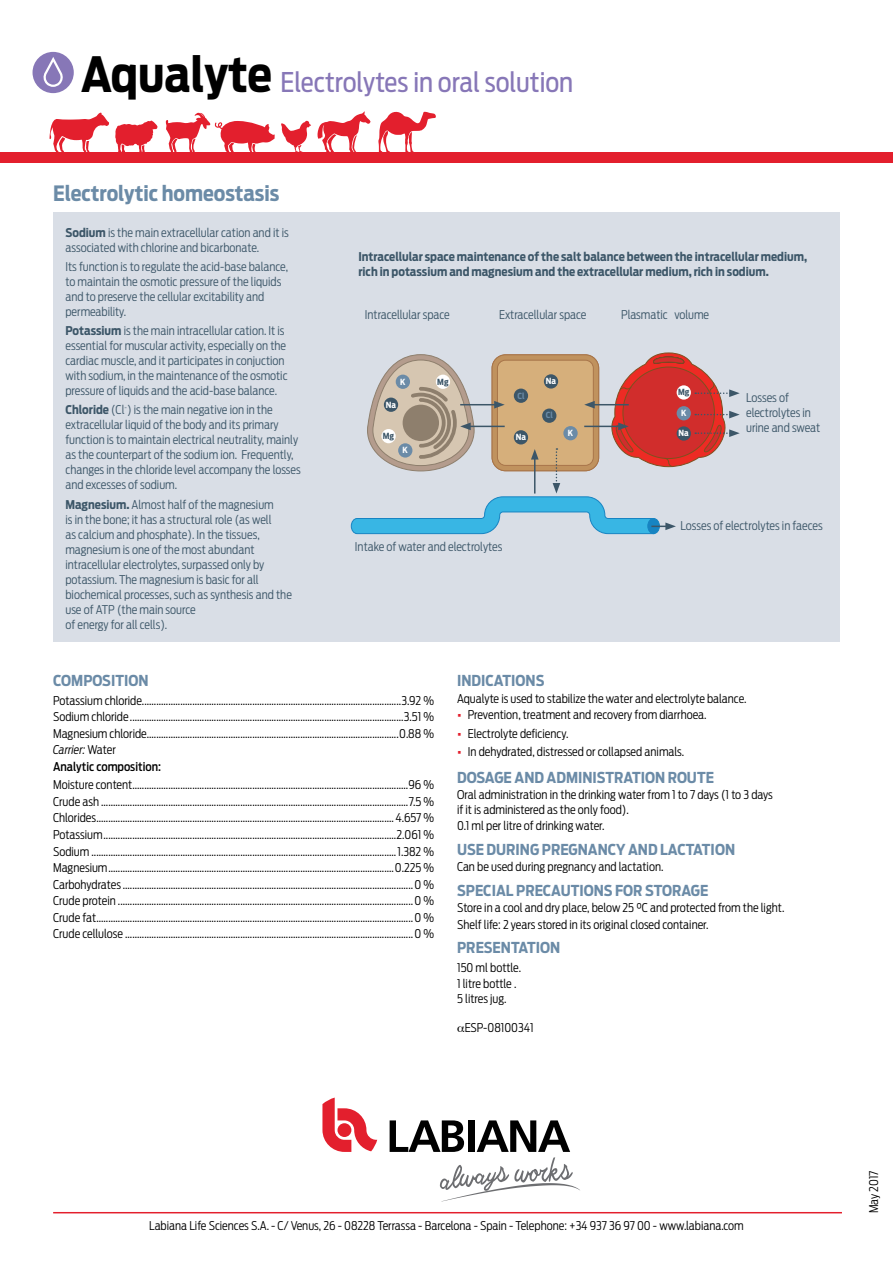
<style>
.page{position:relative;width:893px;height:1263px;background:#fff}
.page>*{position:absolute;margin:0;border:0;box-sizing:border-box;transform-origin:0 0}
.t1{font:27px "Antenna Cond";color:#8777b7}
.t2{font:700 21px "Antenna Cond";color:#6b8ba7}
.t3{font:700 15px "Antenna Cond";color:#6b8ba7}
.t4{font:300 12px/16.5px "Antenna Cond";color:#000}
.t5{font:300 12px/15px "Antenna Cond";color:#3c5668}
.t6{font:700 12px/15px "Antenna Cond";color:#3c5668}
.t7{font:700 8.4px "Antenna Cond";color:#fff}
.t8{font:700 8.4px "Antenna Cond";color:#3c5668}
.t9{font:700 8.4px "Antenna Cond";color:#6b8ba7}
.s1{font-weight:700;font-size:48px;color:#000}
.s2{font-weight:700}
.s3{font-style:italic}
.s4{font-weight:500}
.s5{font-family:"Antenna";font-weight:700;color:#e31f2d}
</style>
<div class="page">
<div style="left:0;top:152px;width:893px;height:11px;background:#e31f2d"></div>
<hr style="left:53px;top:1212px;width:789px;height:1px;background:#e31f2d">
<div style="left:33px;top:52px;width:41px;height:41px;background:#8777b7;border-radius:50%"></div>
<svg style="left:43px;top:57px;width:20px;height:30px"></svg>
<svg style="left:49px;top:113px;width:60px;height:39px"></svg>
<svg style="left:115px;top:121px;width:43px;height:31px"></svg>
<svg style="left:317px;top:111px;width:54px;height:41px"></svg>
<svg style="left:378px;top:111px;width:58px;height:41px"></svg>
<svg style="left:281px;top:121px;width:30px;height:31px"></svg>
<svg style="left:165px;top:113px;width:110px;height:39px"></svg>
<div style="left:53px;top:213px;width:787px;height:429px;background:#d9dee6"></div>
<svg style="left:350px;top:352px;width:390px;height:183px"></svg>
<div style="left:381px;top:429px;width:15px;height:14px;background:#fff;border-radius:50%"></div>
<div style="left:436px;top:375px;width:14px;height:14px;background:#fff;border-radius:50%"></div>
<div style="left:396px;top:375px;width:14px;height:14px;background:#6b8ba7;border-radius:50%"></div>
<div style="left:398px;top:443px;width:14px;height:15px;background:#6b8ba7;border-radius:50%"></div>
<div style="left:384px;top:398px;width:14px;height:14px;background:#3c5668;border-radius:50%"></div>
<div style="left:544px;top:374px;width:14px;height:15px;background:#3c5668;border-radius:50%"></div>
<div style="left:514px;top:430px;width:14px;height:14px;background:#3c5668;border-radius:50%"></div>
<div style="left:563px;top:426px;width:15px;height:14px;background:#6b8ba7;border-radius:50%"></div>
<div style="left:514px;top:389px;width:14px;height:14px;background:#3c5668;border-radius:50%"></div>
<div style="left:542px;top:408px;width:14px;height:15px;background:#3c5668;border-radius:50%"></div>
<div style="left:677px;top:385px;width:14px;height:15px;background:#fff;border-radius:50%"></div>
<div style="left:677px;top:406px;width:14px;height:14px;background:#6b8ba7;border-radius:50%"></div>
<div style="left:677px;top:426px;width:14px;height:15px;background:#3c5668;border-radius:50%"></div>
<svg style="left:322px;top:1097px;width:55px;height:55px"></svg>
<svg style="left:390px;top:1120px;width:190px;height:81px"></svg>
<h1 class="t1" style="left:81px;top:66px;width:494px"><span class="s1">Aqualyte</span> Electrolytes in oral solution</h1>
<h2 class="t2" style="left:53px;top:181px;width:228px">Electrolytic homeostasis</h2>
<p class="t5" style="left:65px;top:225px;width:225px"><span class="s2">Sodium</span> is the main extracellular cation and it is associated with chlorine and bicarbonate.</p>
<p class="t5" style="left:65px;top:259px;width:224px">Its function is to regulate the acid-base balance, to maintain the osmotic pressure of the liquids and to preserve the cellular excitability and permeability.</p>
<p class="t5" style="left:65px;top:323px;width:224px"><span class="s2">Potassium</span> is the main intracellular cation. It is essential for muscular activity, especially on the cardiac muscle, and it participates in conjuction with sodium, in the maintenance of the osmotic pressure of liquids and the acid-base balance.</p>
<p class="t5" style="left:65px;top:403px;width:237px"><span class="s2">Chloride</span> (Cl<sup>-</sup>) is the main negative ion in the extracellular liquid of the body and its primary function is to maintain electrical neutrality, mainly as the counterpart of the sodium ion. Frequently, changes in the chloride level accompany the losses and excesses of sodium.</p>
<p class="t5" style="left:65px;top:497px;width:228px"><span class="s2">Magnesium.</span> Almost half of the magnesium<br>is in the bone; it has a structural role (as well<br>as calcium and phosphate). In the tissues, magnesium is one of the most abundant intracellular electrolytes, surpassed only by potassium. The magnesium is basic for all biochemical processes, such as synthesis and the use of ATP (the main source<br>of energy for all cells).</p>
<p class="t6" style="left:358px;top:249px;width:450px">Intracellular space maintenance of the salt balance between the intracellular medium, rich in potassium and magnesium and the extracellular medium, rich in sodium.</p>
<p class="t5" style="left:365px;top:307px;width:86px">Intracellular space</p>
<p class="t5" style="left:499px;top:307px;width:89px">Extracellular space</p>
<p class="t5" style="left:621px;top:307px;width:90px">Plasmatic volume</p>
<p class="t7" style="left:400px;top:376px;width:7px">K</p>
<p class="t8" style="left:437px;top:376px;width:13px">Mg</p>
<p class="t7" style="left:386px;top:399px;width:12px">Na</p>
<p class="t8" style="left:383px;top:431px;width:13px">Mg</p>
<p class="t7" style="left:403px;top:445px;width:7px">K</p>
<p class="t9" style="left:517px;top:390px;width:9px">Cl</p>
<p class="t7" style="left:516px;top:432px;width:12px">Na</p>
<p class="t7" style="left:546px;top:376px;width:12px">Na</p>
<p class="t9" style="left:546px;top:410px;width:9px">Cl</p>
<p class="t7" style="left:568px;top:428px;width:7px">K</p>
<p class="t5" style="left:355px;top:539px;width:149px">Intake of water and electrolytes</p>
<p class="t8" style="left:678px;top:387px;width:13px">Mg</p>
<p class="t7" style="left:681px;top:408px;width:7px">K</p>
<p class="t7" style="left:679px;top:428px;width:12px">Na</p>
<p class="t5" style="left:746px;top:390px;width:76px">Losses of electrolytes in urine and sweat</p>
<p class="t5" style="left:681px;top:518px;width:144px">Losses of electrolytes in faeces</p>
<p class="t3" style="left:53px;top:672px;width:97px">Composition</p>
<p class="t4" style="left:53px;top:692px;width:383px">Potassium chloride............................................................................................................3.92 % Sodium chloride..................................................................................................................3.51 % Magnesium chloride.........................................................................................................0.88 % <span class="s3">Carrier:</span> Water<br><span class="s4">Analytic composition:</span></p>
<p class="t4" style="left:53px;top:777px;width:383px;text-align:justify">Moisture content...................................................................................................................96 % Crude ash ................................................................................................................................7.5 % Chlorides............................................................................................................................4.657 % Potassium..........................................................................................................................2.061 % Sodium ...............................................................................................................................1.382 % Magnesium.......................................................................................................................0.225 % Carbohydrates.........................................................................................................................0 % Crude protein ...........................................................................................................................0 % Crude fat....................................................................................................................................0 % Crude cellulose ........................................................................................................................0 %</p>
<p class="t3" style="left:457px;top:672px;width:64px">INDICATIONS</p>
<p class="t4" style="left:457px;top:690px;width:291px">Aqualyte is used to stabilize the water and electrolyte balance.</p>
<p class="t4" style="left:457px;top:706px;width:251px"><span class="s5">•</span> Prevention, treatment and recovery from diarrhoea.</p>
<p class="t4" style="left:457px;top:725px;width:113px"><span class="s5">•</span> Electrolyte deficiency.</p>
<p class="t4" style="left:457px;top:744px;width:229px"><span class="s5">•</span> In dehydrated, distressed or collapsed animals.</p>
<p class="t3" style="left:457px;top:768px;width:118px">DOSAGE AND ADMINIS</p>
<p class="t3" style="left:605px;top:768px;width:44px">TRATION</p>
<p class="t3" style="left:668px;top:768px;width:48px">ROUTE</p>
<p class="t4" style="left:457px;top:788px;width:317px;line-height:14.4px">Oral administration in the drinking water from 1 to 7 days (1 to 3 days if it is administered as the only food).</p>
<p class="t4" style="left:457px;top:818px;width:149px">0.1 ml per litre of drinking water.</p>
<p class="t3" style="left:457px;top:840px;width:263px">USE DURING PREGNANCY AND LACTATION</p>
<p class="t4" style="left:457px;top:859px;width:208px">Can be used during pregnancy and lactation.</p>
<p class="t3" style="left:457px;top:881px;width:132px">SPECIAL PRECAUTIONS</p>
<p class="t3" style="left:615px;top:881px;width:95px">FOR STORAGE</p>
<p class="t4" style="left:457px;top:899px;width:329px">Store in a cool and dry place, below 25 °C and protected from the light.<br>Shelf life: 2 years stored in its original closed container.</p>
<p class="t3" style="left:457px;top:939px;width:88px">PRESENTATION</p>
<p class="t4" style="left:457px;top:959px;width:65px">150 ml bottle.<br>1 litre bottle .</p>
<p class="t4" style="left:457px;top:990px;width:51px">5 litres jug.</p>
<p class="t4" style="left:465px;top:1019px;width:70px">ESP-08100341</p>
<p class="t4" style="left:149px;top:1217px;width:596px">Labiana Life Sciences S.A. - C/ Venus, 26 - 08228 Terrassa - Barcelona - Spain - Telephone: +34 937 36 97 00 - www.labiana.com</p>
<p class="t4" style="left:865px;top:1213px;width:44px;rotate:-90deg">May 2017</p>
</div>
